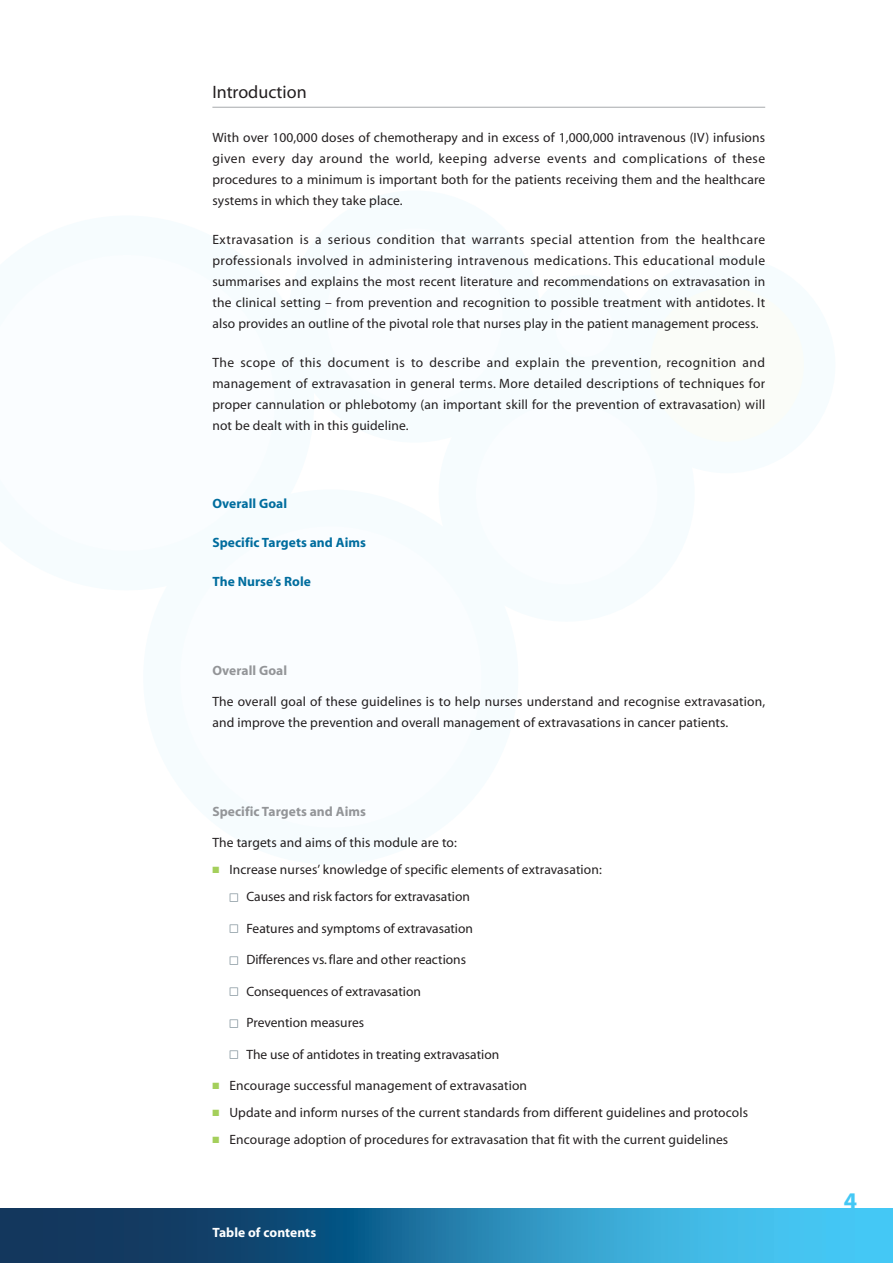
<style>
.page{position:relative;width:893px;height:1263px;background:#fff}
.page>*{position:absolute;margin:0;border:0;box-sizing:border-box;transform-origin:0 0}
.t1{font:700 24px "Myriad";color:#44c8f5}
.t2{font:18px "Myriad";color:#231f20}
.t3{font:13.5px/21px "Myriad";letter-spacing:.01em;color:#231f20;text-align:justify}
.t4{font:700 13.5px "Myriad";letter-spacing:.005em;color:#006d9e}
.t5{font:700 13.5px "Myriad";letter-spacing:.005em;color:#939598}
.t6{font:700 13.5px "Myriad";letter-spacing:.005em;color:#fff}
.s1{color:#a4cf5b}
.s2{font-family:"European Pi Three";font-size:9px;color:#647883}
</style>
<div class="page">
<svg style="left:0;top:1208px;width:893px;height:55px;background:#267ba7"></svg>
<hr style="left:212px;top:107px;width:553px;height:1px;background:#a7a9ac">
<h2 class="t2" style="left:212px;top:86px;width:96px">Introduction</h2>
<p class="t3" style="left:212px;top:128px;width:554px">With over 100,000 doses of chemotherapy and in excess of 1,000,000 intravenous (IV) infusions given every day around the world, keeping adverse events and complications of these procedures to a minimum is important both for the patients receiving them and the healthcare systems in which they take place.</p>
<p class="t3" style="left:212px;top:230px;width:554px">Extravasation is a serious condition that warrants special attention from the healthcare professionals involved in administering intravenous medications. This educational module summarises and explains the most recent literature and recommendations on extravasation in the clinical setting – from prevention and recognition to possible treatment with antidotes. It also provides an outline of the pivotal role that nurses play in the patient management process.</p>
<p class="t3" style="left:212px;top:353px;width:554px">The scope of this document is to describe and explain the prevention, recognition and management of extravasation in general terms. More detailed descriptions of techniques for proper cannulation or phlebotomy (an important skill for the prevention of extravasation) will not be dealt with in this guideline.</p>
<p class="t4" style="left:212px;top:498px;width:76px">Overall Goal</p>
<p class="t4" style="left:212px;top:537px;width:155px">Specific Targets and Aims</p>
<p class="t4" style="left:212px;top:576px;width:100px">The Nurse’s Role</p>
<p class="t5" style="left:212px;top:665px;width:76px">Overall Goal</p>
<p class="t3" style="left:212px;top:692px;width:554px">The overall goal of these guidelines is to help nurses understand and recognise extravasation, and improve the prevention and overall management of extravasations in cancer patients.</p>
<p class="t5" style="left:212px;top:806px;width:155px">Specific Targets and Aims</p>
<p class="t3" style="left:212px;top:833px;width:246px">The targets and aims of this module are to:</p>
<p class="t3" style="left:212px;top:860px;width:391px"><span class="s1">■</span> Increase nurses’ knowledge of specific elements of extravasation:</p>
<p class="t3" style="left:229px;top:887px;width:242px"><span class="s2">-</span> Causes and risk factors for extravasation</p>
<p class="t3" style="left:229px;top:919px;width:245px"><span class="s2">-</span> Features and symptoms of extravasation</p>
<p class="t3" style="left:229px;top:950px;width:238px"><span class="s2">-</span> Differences vs. flare and other reactions</p>
<p class="t3" style="left:229px;top:982px;width:193px"><span class="s2">-</span> Consequences of extravasation</p>
<p class="t3" style="left:229px;top:1013px;width:136px"><span class="s2">-</span> Prevention measures</p>
<p class="t3" style="left:229px;top:1044px;width:271px"><span class="s2">-</span> The use of antidotes in treating extravasation</p>
<p class="t3" style="left:212px;top:1076px;width:316px"><span class="s1">■</span> Encourage successful management of extravasation</p>
<p class="t3" style="left:212px;top:1103px;width:537px"><span class="s1">■</span> Update and inform nurses of the current standards from different guidelines and protocols</p>
<p class="t3" style="left:212px;top:1130px;width:517px"><span class="s1">■</span> Encourage adoption of procedures for extravasation that fit with the current guidelines</p>
<p class="t6" style="left:212px;top:1227px;width:105px">Table of contents</p>
<h1 class="t1" style="left:844px;top:1191px;width:15px">4</h1>
</div>
